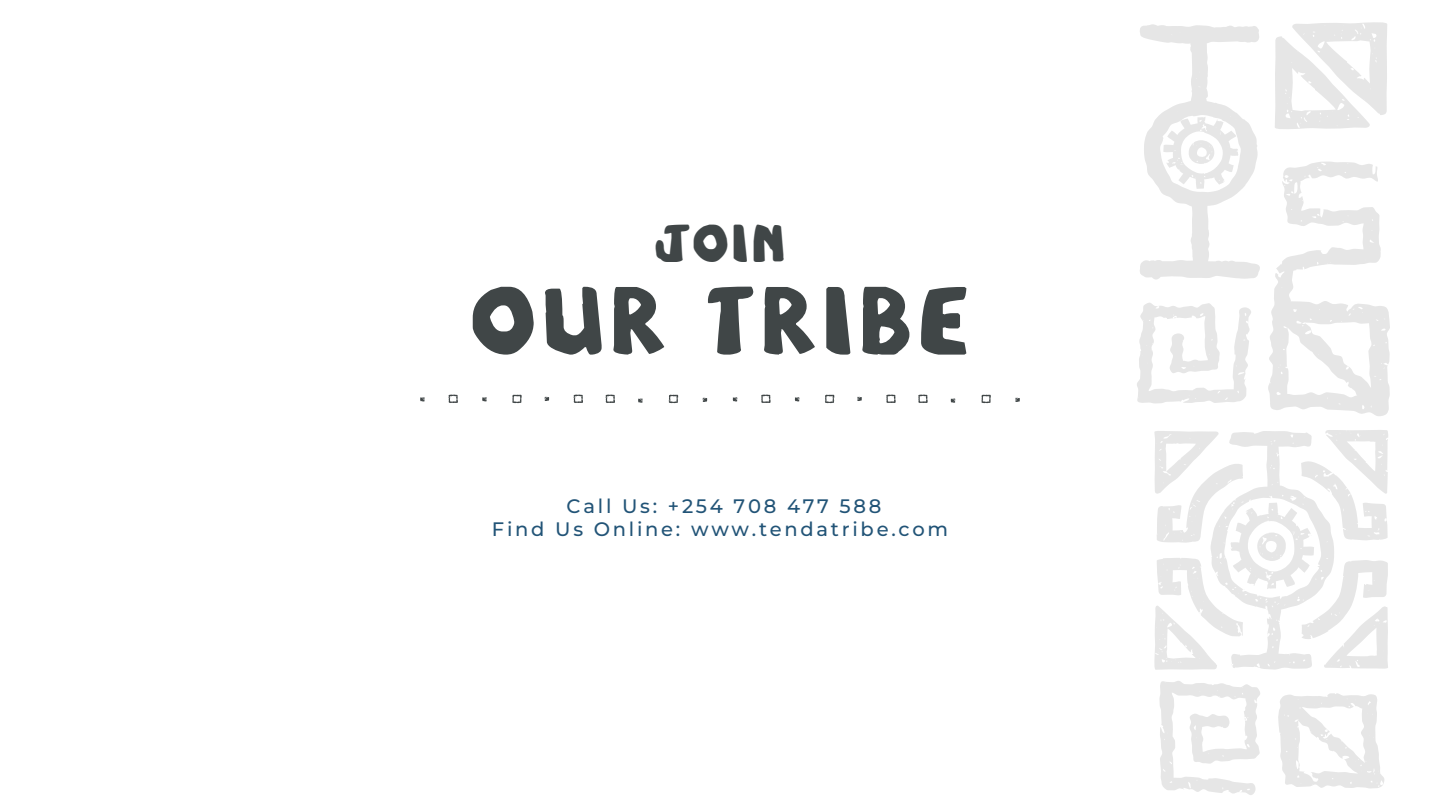
<style>
.page{position:relative;width:1440px;height:810px;background:#fff}
.page>*{position:absolute;margin:0;border:0;box-sizing:border-box;transform-origin:0 0}
.t1{font:77.18px "s Ou Th Afirkas 2100";letter-spacing:.14em;color:#404647}
.t2{font:42.67px "s Ou Th Afirkas 2100";color:#404647}
.t3{font:100 19.5px/23.4px "Montserrat";letter-spacing:.14em;color:#225477;text-align:center}
</style>
<div class="page">
<svg style="left:1140px;top:24px;width:120px;height:256px"></svg>
<svg style="left:1275px;top:22px;width:112px;height:107px"></svg>
<svg style="left:1268px;top:161px;width:122px;height:255px"></svg>
<svg style="left:1137px;top:303px;width:114px;height:101px"></svg>
<svg style="left:1154px;top:430px;width:234px;height:240px"></svg>
<svg style="left:1278px;top:693px;width:106px;height:96px"></svg>
<svg style="left:1159px;top:681px;width:101px;height:114px"></svg>
<svg style="left:512px;top:395px;width:10px;height:8px"></svg>
<svg style="left:606px;top:395px;width:9px;height:8px"></svg>
<svg style="left:669px;top:395px;width:9px;height:8px"></svg>
<svg style="left:448px;top:395px;width:10px;height:8px"></svg>
<svg style="left:574px;top:395px;width:9px;height:8px"></svg>
<svg style="left:482px;top:397px;width:5px;height:4px"></svg>
<svg style="left:420px;top:397px;width:5px;height:5px"></svg>
<svg style="left:638px;top:398px;width:5px;height:5px"></svg>
<svg style="left:703px;top:398px;width:4px;height:4px"></svg>
<svg style="left:545px;top:397px;width:4px;height:4px"></svg>
<svg style="left:825px;top:395px;width:9px;height:8px"></svg>
<svg style="left:918px;top:395px;width:10px;height:8px"></svg>
<svg style="left:981px;top:395px;width:10px;height:8px"></svg>
<svg style="left:761px;top:395px;width:10px;height:8px"></svg>
<svg style="left:886px;top:395px;width:10px;height:8px"></svg>
<svg style="left:795px;top:397px;width:4px;height:4px"></svg>
<svg style="left:733px;top:397px;width:4px;height:5px"></svg>
<svg style="left:951px;top:398px;width:4px;height:5px"></svg>
<svg style="left:1015px;top:398px;width:5px;height:4px"></svg>
<svg style="left:857px;top:397px;width:5px;height:4px"></svg>
<h2 class="t2" style="left:656px;top:223px;width:130px">JOIN</h2>
<h1 class="t1" style="left:473px;top:284px;width:496px">OUR TRIBE</h1>
<p class="t3" style="left:492px;top:494px;width:458px">Call Us: +254 708 477 588<br>Find Us Online: www.tendatribe.com</p>
</div>
